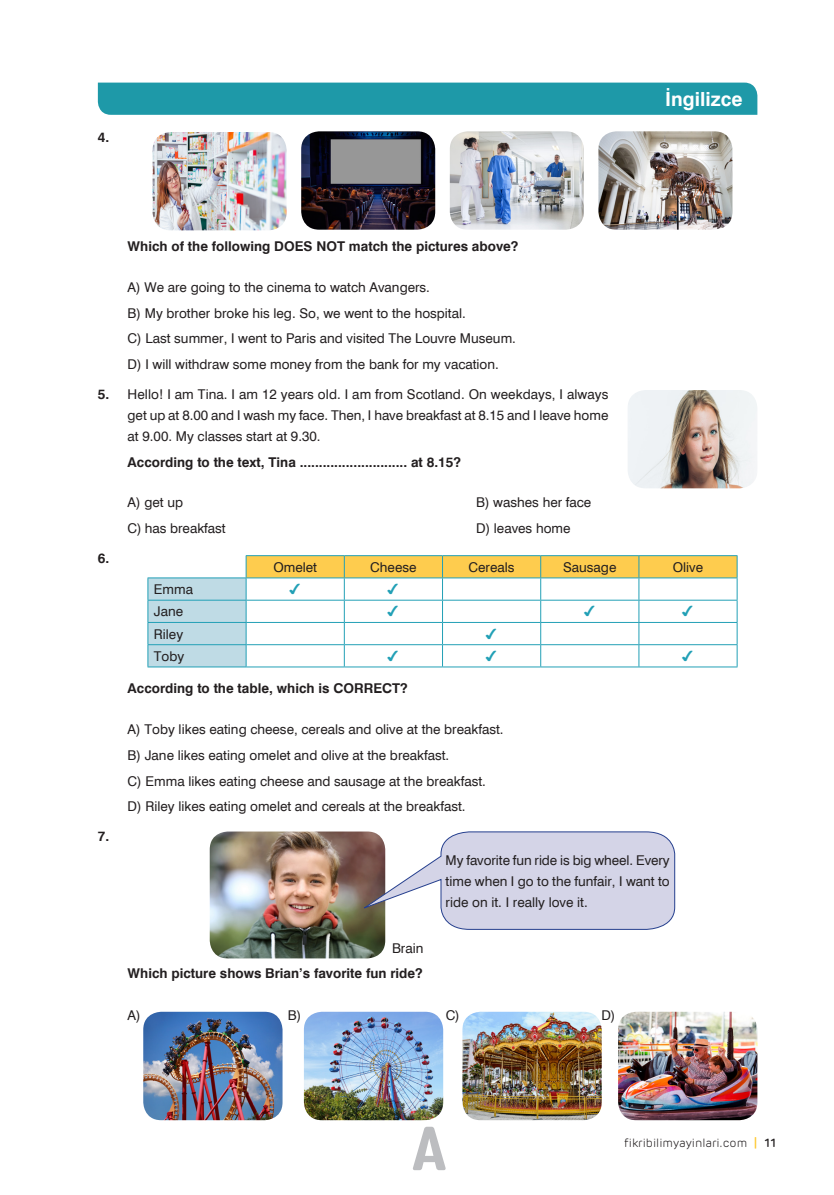
<style>
.page{position:relative;width:834px;height:1195px;background:#fff}
.page>*{position:absolute;margin:0;border:0;box-sizing:border-box;transform-origin:0 0}
.t1{font:60px "Grota Sans Rounded Regular 3";color:#bcbdc0}
.t2{font:700 19.5px "Swiss 721 BT";color:#fff}
.TC__ABCDE___TUR{font:13.5px "Swiss 721 BT";color:#231f20}
.TS__PLAIN___TUR{font:13.5px/21px "Swiss 721 BT";color:#231f20;text-align:justify}
.TS__BOLD___TUR{font:700 13.5px "Swiss 721 BT";color:#231f20}
.t3{font:13.5px "FSEMBOLLER";color:#22a0b6}
.TS__PLAIN___TUR-2{font:700 13.5px "Swiss 721 BT";color:#231f20}
.t4{font:300 12px "Rubrik";color:#231f20}
.s1{font-weight:700}
.s2{font-weight:500;color:#fec62a}
.s3{font-weight:500}
</style>
<div class="page">
<div style="left:98px;top:83px;width:659px;height:32px;background:#1e99a8"></div>
<img style="left:152px;top:132px;width:134px;height:98px">
<img style="left:301px;top:131px;width:134px;height:99px">
<img style="left:449px;top:131px;width:134px;height:99px">
<img style="left:598px;top:131px;width:134px;height:99px">
<img style="left:628px;top:390px;width:129px;height:98px">
<hr style="left:246px;top:555px;width:98px;height:1px;background:#22a0b6">
<hr style="left:344px;top:555px;width:98px;height:1px;background:#22a0b6">
<hr style="left:442px;top:555px;width:98px;height:1px;background:#22a0b6">
<hr style="left:540px;top:555px;width:98px;height:1px;background:#22a0b6">
<hr style="left:638px;top:555px;width:99px;height:1px;background:#22a0b6">
<svg style="left:147px;top:556px;width:590px;height:110px"></svg>
<hr style="left:147px;top:666px;width:99px;height:1px;background:#22a0b6">
<hr style="left:246px;top:666px;width:98px;height:1px;background:#22a0b6">
<hr style="left:344px;top:666px;width:98px;height:1px;background:#22a0b6">
<hr style="left:442px;top:666px;width:98px;height:1px;background:#22a0b6">
<hr style="left:540px;top:666px;width:98px;height:1px;background:#22a0b6">
<hr style="left:638px;top:666px;width:99px;height:1px;background:#22a0b6">
<img style="left:210px;top:831px;width:175px;height:127px">
<svg style="left:358px;top:831px;width:317px;height:99px"></svg>
<img style="left:143px;top:1012px;width:139px;height:108px">
<img style="left:304px;top:1012px;width:139px;height:108px">
<img style="left:462px;top:1012px;width:139px;height:108px">
<img style="left:618px;top:1012px;width:139px;height:108px">
<p class="TS__PLAIN___TUR-2" style="left:98px;top:129px;width:13px">4.</p>
<h2 class="t2" style="left:665px;top:87px;width:79px">İngilizce</h2>
<p class="TS__BOLD___TUR" style="left:128px;top:238px;width:392px">Which of the following DOES NOT match the pictures above?</p>
<p class="TC__ABCDE___TUR" style="left:128px;top:279px;width:304px">A) We are going to the cinema to watch Avangers.</p>
<p class="TC__ABCDE___TUR" style="left:128px;top:304px;width:339px">B) My brother broke his leg. So, we went to the hospital.</p>
<p class="TC__ABCDE___TUR" style="left:128px;top:330px;width:390px">C) Last summer, I went to Paris and visited The Louvre Museum.</p>
<p class="TC__ABCDE___TUR" style="left:128px;top:356px;width:372px">D) I will withdraw some money from the bank for my vacation.</p>
<p class="TS__PLAIN___TUR" style="left:128px;top:384px;width:482px;text-indent:-30px"><span class="s1">5.</span> Hello! I am Tina. I am 12 years old. I am from Scotland. On weekdays, I always get up at 8.00 and I wash my face. Then, I have breakfast at 8.15 and I leave home at 9.00. My classes start at 9.30.</p>
<p class="TS__BOLD___TUR" style="left:128px;top:453px;width:335px">According to the text, Tina ............................ at 8.15?</p>
<p class="TC__ABCDE___TUR" style="left:128px;top:494px;width:57px">A) get up</p>
<p class="TC__ABCDE___TUR" style="left:476px;top:494px;width:117px">B) washes her face</p>
<p class="TC__ABCDE___TUR" style="left:128px;top:520px;width:99px">C) has breakfast</p>
<p class="TC__ABCDE___TUR" style="left:476px;top:520px;width:96px">D) leaves home</p>
<p class="TS__PLAIN___TUR-2" style="left:98px;top:550px;width:13px">6.</p>
<p class="TS__PLAIN___TUR" style="left:273px;top:556px;width:45px">Omelet</p>
<p class="TS__PLAIN___TUR" style="left:370px;top:556px;width:48px">Cheese</p>
<p class="TS__PLAIN___TUR" style="left:468px;top:556px;width:47px">Cereals</p>
<p class="TS__PLAIN___TUR" style="left:563px;top:556px;width:55px">Sausage</p>
<p class="TS__PLAIN___TUR" style="left:672px;top:556px;width:32px">Olive</p>
<p class="TS__PLAIN___TUR" style="left:154px;top:579px;width:41px">Emma</p>
<p class="t3" style="left:289px;top:581px;width:14px">\</p>
<p class="t3" style="left:387px;top:581px;width:14px">\</p>
<p class="TS__PLAIN___TUR" style="left:154px;top:601px;width:31px">Jane</p>
<p class="t3" style="left:387px;top:604px;width:14px">\</p>
<p class="t3" style="left:583px;top:604px;width:14px">\</p>
<p class="t3" style="left:681px;top:604px;width:14px">\</p>
<p class="TS__PLAIN___TUR" style="left:154px;top:623px;width:31px">Riley</p>
<p class="t3" style="left:485px;top:626px;width:14px">\</p>
<p class="TS__PLAIN___TUR" style="left:154px;top:645px;width:32px">Toby</p>
<p class="t3" style="left:387px;top:648px;width:14px">\</p>
<p class="t3" style="left:485px;top:648px;width:14px">\</p>
<p class="t3" style="left:681px;top:648px;width:14px">\</p>
<p class="TS__BOLD___TUR" style="left:128px;top:680px;width:281px">According to the table, which is CORRECT?</p>
<p class="TC__ABCDE___TUR" style="left:128px;top:721px;width:377px">A) Toby likes eating cheese, cereals and olive at the breakfast.</p>
<p class="TC__ABCDE___TUR" style="left:128px;top:747px;width:323px">B) Jane likes eating omelet and olive at the breakfast.</p>
<p class="TC__ABCDE___TUR" style="left:128px;top:772px;width:359px">C) Emma likes eating cheese and sausage at the breakfast.</p>
<p class="TC__ABCDE___TUR" style="left:128px;top:798px;width:339px">D) Riley likes eating omelet and cereals at the breakfast.</p>
<p class="TS__PLAIN___TUR-2" style="left:98px;top:828px;width:13px">7.</p>
<p class="TS__PLAIN___TUR" style="left:445px;top:849px;width:226px">My favorite fun ride is big wheel. Every time when I go to the funfair, I want to ride on it. I really love it.</p>
<p class="TS__PLAIN___TUR" style="left:392px;top:937px;width:33px">Brain</p>
<p class="TS__BOLD___TUR" style="left:128px;top:965px;width:296px">Which picture shows Brian’s favorite fun ride?</p>
<p class="TS__PLAIN___TUR" style="left:128px;top:1004px;width:14px">A)</p>
<p class="TS__PLAIN___TUR" style="left:288px;top:1004px;width:15px">B)</p>
<p class="TS__PLAIN___TUR" style="left:445px;top:1004px;width:15px">C)</p>
<p class="TS__PLAIN___TUR" style="left:601px;top:1004px;width:15px">D)</p>
<h1 class="t1" style="left:412px;top:1112px;width:36px">A</h1>
<p class="t4" style="left:624px;top:1136px;width:153px">fikribilimyayinlari.com <span class="s2">|</span> <span class="s3">11</span></p>
</div>
